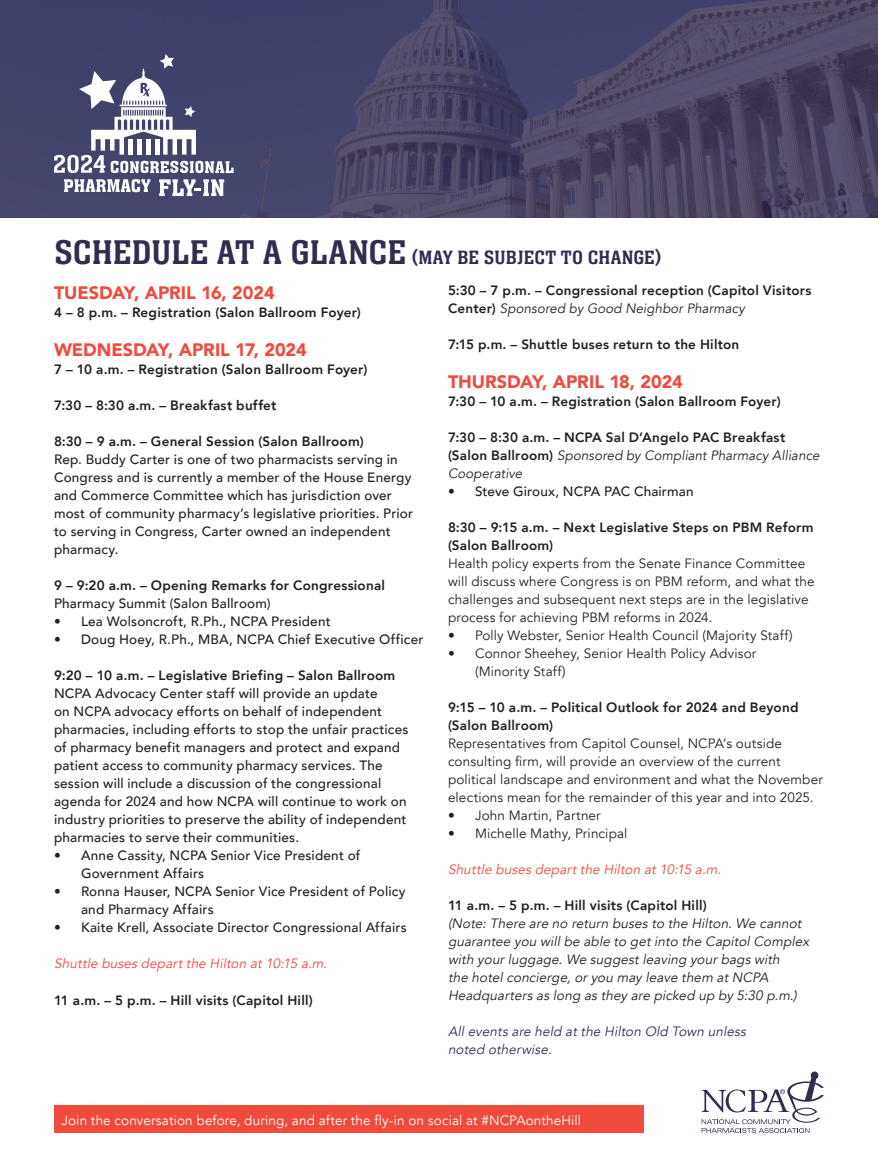
<style>
.page{position:relative;width:878px;height:1175px;background:#fff}
.page>*{position:absolute;margin:0;border:0;box-sizing:border-box;transform-origin:0 0}
.t1{font:19.95px "Neue Aachen Pro";letter-spacing:.005em;color:#332c51}
.t2{font:900 18px "Avenir";color:#ef4a3c}
.t3{font:500 13.5px/18px "Avenir";letter-spacing:.015em;color:#231f20}
.t4{font:800 13.5px/18px "Avenir";letter-spacing:.015em;color:#231f20}
.t5{font:13.5px/18px "Avenir";letter-spacing:.01em;color:#231f20}
.t6{font:italic 13.5px/18px "Avenir";color:#231f20}
.t7{font:italic 13.5px "Avenir";color:#ef4a3c}
.t8{font:13.5px "Avenir";letter-spacing:.01em;color:#fff}
.t9{font:italic 13.5px/18px "Avenir";color:#332c51}
.s1{font-size:35.55px}
.s2{font-weight:500}
.s3{font-weight:400;font-style:italic}
</style>
<div class="page">
<svg style="left:0;top:0;width:878px;height:218px;background:#474466"></svg>
<svg style="left:701px;top:1071px;width:123px;height:61px"></svg>
<div style="left:55px;top:1105px;width:589px;height:27px;background:#ef4a3c"></div>
<svg style="left:54px;top:54px;width:179px;height:119px"></svg>
<svg style="left:64px;top:179px;width:86px;height:13px"></svg>
<svg style="left:159px;top:179px;width:65px;height:17px"></svg>
<p class="t1" style="left:54px;top:246px;width:609px"><span class="s1">SCHEDULE AT A GLANCE</span> (MAY BE SUBJECT TO CHANGE)</p>
<p class="t2" style="left:54px;top:277px;width:222px">TUESDAY, APRIL 16, 2024</p>
<p class="t4" style="left:54px;top:303px;width:308px">4 – 8 p.m. – Registration (Salon Ballroom Foyer)</p>
<p class="t2" style="left:54px;top:334px;width:254px">WEDNESDAY, APRIL 17, 2024</p>
<p class="t4" style="left:54px;top:360px;width:315px">7 – 10 a.m. – Registration (Salon Ballroom Foyer)</p>
<p class="t4" style="left:54px;top:396px;width:224px">7:30 – 8:30 a.m. – Breakfast buffet</p>
<p class="t4" style="left:54px;top:432px;width:311px">8:30 – 9 a.m. – General Session (Salon Ballroom)</p>
<p class="t3" style="left:54px;top:450px;width:360px">Rep. Buddy Carter is one of two pharmacists serving in Congress and is currently a member of the House Energy and Commerce Committee which has jurisdiction over most of community pharmacy’s legislative priorities. Prior to serving in Congress, Carter owned an independent pharmacy.</p>
<p class="t4" style="left:54px;top:576px;width:332px">9 – 9:20 a.m. – Opening Remarks for Congressional<br><span class="s2">Pharmacy Summit (Salon Ballroom)</span></p>
<p class="t3" style="left:54px;top:612px;width:278px">• Lea Wolsoncroft, R.Ph., NCPA President</p>
<p class="t3" style="left:54px;top:630px;width:371px">• Doug Hoey, R.Ph., MBA, NCPA Chief Executive Officer</p>
<p class="t4" style="left:54px;top:666px;width:343px">9:20 – 10 a.m. – Legislative Briefing – Salon Ballroom</p>
<p class="t3" style="left:54px;top:684px;width:356px">NCPA Advocacy Center staff will provide an update<br>on NCPA advocacy efforts on behalf of independent pharmacies, including efforts to stop the unfair practices of pharmacy benefit managers and protect and expand patient access to community pharmacy services. The session will include a discussion of the congressional agenda for 2024 and how NCPA will continue to work on industry priorities to preserve the ability of independent pharmacies to serve their communities.</p>
<p class="t3" style="left:81px;top:846px;width:281px;text-indent:-27px">• Anne Cassity, NCPA Senior Vice President of<br>Government Affairs</p>
<p class="t3" style="left:81px;top:882px;width:326px;text-indent:-27px">• Ronna Hauser, NCPA Senior Vice President of Policy and Pharmacy Affairs</p>
<p class="t3" style="left:54px;top:918px;width:354px">• Kaite Krell, Associate Director Congressional Affairs</p>
<p class="t7" style="left:54px;top:955px;width:277px">Shuttle buses depart the Hilton at 10:15 a.m.</p>
<p class="t4" style="left:54px;top:990px;width:260px">11 a.m. – 5 p.m. – Hill visits (Capitol Hill)</p>
<p class="t4" style="left:448px;top:281px;width:365px">5:30 – 7 p.m. – Congressional reception (Capitol Visitors<br>Center) <span class="s3">Sponsored by Good Neighbor Pharmacy</span></p>
<p class="t4" style="left:448px;top:335px;width:293px">7:15 p.m. – Shuttle buses return to the Hilton</p>
<p class="t2" style="left:448px;top:366px;width:236px">THURSDAY, APRIL 18, 2024</p>
<p class="t4" style="left:448px;top:392px;width:334px">7:30 – 10 a.m. – Registration (Salon Ballroom Foyer)</p>
<p class="t4" style="left:448px;top:428px;width:373px">7:30 – 8:30 a.m. – NCPA Sal D’Angelo PAC Breakfast (Salon Ballroom) <span class="s3">Sponsored by Compliant Pharmacy Alliance<br>Cooperative</span></p>
<p class="t3" style="left:448px;top:481px;width:247px">• Steve Giroux, NCPA PAC Chairman</p>
<p class="t4" style="left:448px;top:518px;width:367px">8:30 – 9:15 a.m. – Next Legislative Steps on PBM Reform (Salon Ballroom)</p>
<p class="t5" style="left:448px;top:554px;width:368px">Health policy experts from the Senate Finance Committee will discuss where Congress is on PBM reform, and what the challenges and subsequent next steps are in the legislative process for achieving PBM reforms in 2024.</p>
<p class="t5" style="left:448px;top:626px;width:346px">• Polly Webster, Senior Health Council (Majority Staff)</p>
<p class="t5" style="left:475px;top:644px;width:283px;text-indent:-27px">• Connor Sheehey, Senior Health Policy Advisor (Minority Staff)</p>
<p class="t4" style="left:448px;top:698px;width:352px">9:15 – 10 a.m. – Political Outlook for 2024 and Beyond (Salon Ballroom)</p>
<p class="t5" style="left:448px;top:734px;width:376px">Representatives from Capitol Counsel, NCPA’s outside consulting firm, will provide an overview of the current political landscape and environment and what the November elections mean for the remainder of this year and into 2025.</p>
<p class="t5" style="left:448px;top:806px;width:154px">• John Martin, Partner</p>
<p class="t5" style="left:448px;top:824px;width:181px">• Michelle Mathy, Principal</p>
<p class="t7" style="left:448px;top:861px;width:277px">Shuttle buses depart the Hilton at 10:15 a.m.</p>
<p class="t4" style="left:448px;top:896px;width:260px">11 a.m. – 5 p.m. – Hill visits (Capitol Hill)</p>
<p class="t6" style="left:448px;top:914px;width:365px">(Note: There are no return buses to the Hilton. We cannot guarantee you will be able to get into the Capitol Complex with your luggage. We suggest leaving your bags with<br>the hotel concierge, or you may leave them at NCPA Headquarters as long as they are picked up by 5:30 p.m.)</p>
<p class="t9" style="left:448px;top:1022px;width:302px">All events are held at the Hilton Old Town unless noted otherwise.</p>
<p class="t8" style="left:62px;top:1112px;width:521px">Join the conversation before, during, and after the fly-in on social at #NCPAontheHill</p>
</div>
